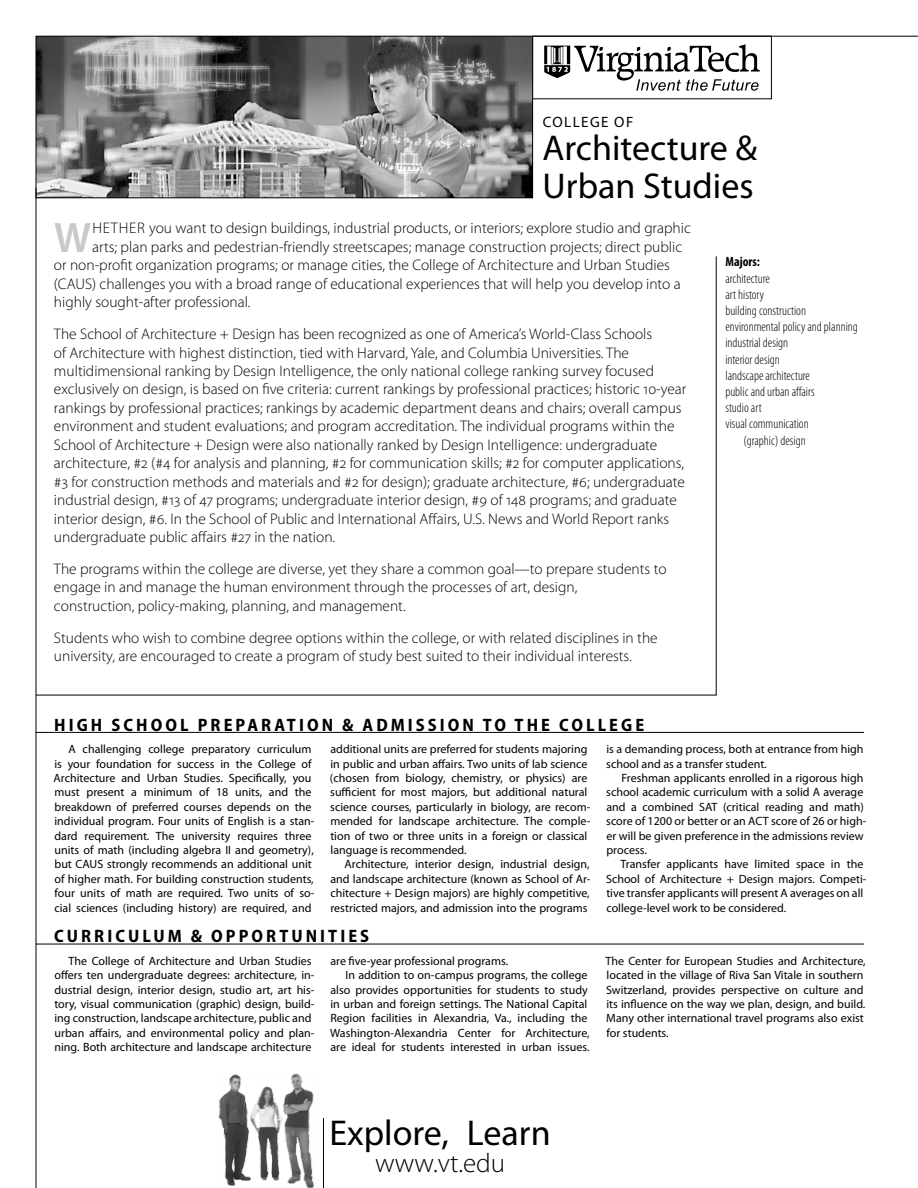
<style>
.page{position:relative;width:918px;height:1188px;background:#fff}
.page>*{position:absolute;margin:0;border:0;box-sizing:border-box;transform-origin:0 0}
.t1{font:600 42.75px "Myriad Pro";color:#c9c9ca}
.t2{font:36px/37.8px "Myriad Pro";color:#000}
.t3{font:300 27px "Myriad Pro";letter-spacing:.005em;color:#000}
.t4{font:700 semi-condensed 18px "Myriad Pro";letter-spacing:.17em;color:#000}
.t5{font:300 15.3px/18.5px "Myriad Pro";color:#000}
.t6{font:15px "Myriad Pro";letter-spacing:.095em;color:#000}
.t7{font:300 condensed 13.5px "Myriad Pro";color:#000}
.t8{font:700 condensed 13.5px "Myriad Pro";color:#000}
.t9{font:12px/14.4px "Myriad Pro";color:#000}
</style>
<div class="page">
<svg style="left:544px;top:44px;width:216px;height:47px"></svg>
<img style="left:38px;top:38px;width:493px;height:158px">
<div style="left:36px;top:36px;width:497px;height:162px;border:1px solid #000"></div>
<hr style="left:533px;top:36px;width:385px;height:1px;background:#000">
<hr style="left:36px;top:944px;width:828px;height:1px;background:#000">
<svg style="left:37px;top:256px;width:680px;height:439px"></svg>
<hr style="left:36px;top:188px;width:1px;height:1000px;background:#000">
<hr style="left:36px;top:732px;width:828px;height:1px;background:#000">
<img style="left:218px;top:1073px;width:96px;height:114px">
<hr style="left:323px;top:1118px;width:1px;height:70px;background:#000">
<p class="t6" style="left:543px;top:112px;width:92px">College of</p>
<h2 class="t2" style="left:543px;top:129px;width:216px">Architecture &amp;<br>Urban Studies</h2>
<h1 class="t1" style="left:54px;top:210px;width:39px">W</h1>
<p class="t5" style="left:92px;top:219px;width:600px">hether you want to design buildings, industrial products, or interiors; explore studio and graphic</p>
<p class="t5" style="left:92px;top:237px;width:592px">arts; plan parks and pedestrian-friendly streetscapes; manage construction projects; direct public</p>
<p class="t5" style="left:54px;top:256px;width:617px">or non-profit organization programs; or manage cities, the College of Architecture and Urban Studies</p>
<p class="t5" style="left:54px;top:274px;width:628px">(CAUS) challenges you with a broad range of educational experiences that will help you develop into a</p>
<p class="t5" style="left:54px;top:293px;width:198px">highly sought-after professional.</p>
<p class="t5" style="left:54px;top:325px;width:634px">The School of Architecture + Design has been recognized as one of America’s World-Class Schools<br>of Architecture with highest distinction, tied with Harvard, Yale, and Columbia Universities. The multidimensional ranking by Design Intelligence, the only national college ranking survey focused exclusively on design, is based on five criteria: current rankings by professional practices; historic 10-year rankings by professional practices; rankings by academic department deans and chairs; overall campus environment and student evaluations; and program accreditation. The individual programs within the School of Architecture + Design were also nationally ranked by Design Intelligence: undergraduate architecture, #2 (#4 for analysis and planning, #2 for communication skills; #2 for computer applications, #3 for construction methods and materials and #2 for design); graduate architecture, #6; undergraduate industrial design, #13 of 47 programs; undergraduate interior design, #9 of 148 programs; and graduate interior design, #6. In the School of Public and International Affairs, U.S. News and World Report ranks undergraduate public affairs #27 in the nation.</p>
<p class="t5" style="left:54px;top:560px;width:614px">The programs within the college are diverse, yet they share a common goal—to prepare students to engage in and manage the human environment through the processes of art, design,<br>construction, policy-making, planning, and management.</p>
<p class="t5" style="left:54px;top:628px;width:605px">Students who wish to combine degree options within the college, or with related disciplines in the university, are encouraged to create a program of study best suited to their individual interests.</p>
<p class="t8" style="left:725px;top:254px;width:36px">Majors:</p>
<p class="t7" style="left:725px;top:270px;width:46px">architecture</p>
<p class="t7" style="left:725px;top:286px;width:40px">art history</p>
<p class="t7" style="left:725px;top:303px;width:82px">building construction</p>
<p class="t7" style="left:725px;top:319px;width:134px">environmental policy and planning</p>
<p class="t7" style="left:725px;top:335px;width:64px">industrial design</p>
<p class="t7" style="left:725px;top:351px;width:56px">interior design</p>
<p class="t7" style="left:725px;top:367px;width:86px">landscape architecture</p>
<p class="t7" style="left:725px;top:384px;width:91px">public and urban affairs</p>
<p class="t7" style="left:725px;top:400px;width:38px">studio art</p>
<p class="t7" style="left:725px;top:416px;width:85px">visual communication</p>
<p class="t7" style="left:743px;top:432px;width:64px">(graphic) design</p>
<h3 class="t4" style="left:54px;top:715px;width:72px">HIGH SCHOO</h3>
<h3 class="t4" style="left:180px;top:715px;width:466px">L PREPARATIO N &amp; ADMISSIO N TO TH E CO LLEGE</h3>
<p class="t9" style="left:54px;top:742px;width:262px;text-indent:15px">A challenging college preparatory curriculum is your foundation for success in the College of Architecture and Urban Studies. Specifically, you must present a minimum of 18 units, and the breakdown of preferred courses depends on the individual program. Four units of English is a stan&shy;dard requirement. The university requires three units of math (including algebra II and geometry), but CAUS strongly recommends an additional unit of higher math. For building construction students, four units of math are required. Two units of so&shy;cial sciences (including history) are required, and</p>
<p class="t9" style="left:330px;top:742px;width:262px">additional units are preferred for students majoring in public and urban affairs. Two units of lab science (chosen from biology, chemistry, or physics) are sufficient for most majors, but additional natural science courses, particularly in biology, are recom&shy;mended for landscape architecture. The comple&shy;tion of two or three units in a foreign or classical language is recommended.</p>
<p class="t9" style="left:606px;top:742px;width:259px">is a demanding process, both at entrance from high school and as a transfer student.</p>
<p class="t9" style="left:606px;top:771px;width:262px;text-indent:15px">Freshman applicants enrolled in a rigorous high school academic curriculum with a solid A average and a combined SAT (critical reading and math) score of 1200 or better or an ACT score of 26 or high&shy;er will be given preference in the admissions review process.</p>
<p class="t9" style="left:606px;top:857px;width:262px;text-indent:15px">Transfer applicants have limited space in the School of Architecture + Design majors. Competi&shy;tive transfer applicants will present A averages on all college-level work to be considered.</p>
<p class="t9" style="left:330px;top:857px;width:262px;text-align:justify;text-indent:14px">Architecture, interior design, industrial design, and landscape architecture (known as School of Ar&shy;chitecture + Design majors) are highly competitive, restricted majors, and admission into the programs</p>
<h3 class="t4" style="left:54px;top:926px;width:317px">CURRICULUM &amp; OPPO RTUNITIES</h3>
<p class="t9" style="left:54px;top:953px;width:262px;text-indent:14px">The College of Architecture and Urban Studies offers ten undergraduate degrees: architecture, in&shy;dustrial design, interior design, studio art, art his&shy;tory, visual communication (graphic) design, build&shy;ing construction, landscape architecture, public and urban affairs, and environmental policy and plan&shy;ning. Both architecture and landscape architecture</p>
<p class="t9" style="left:330px;top:953px;width:179px">are five-year professional programs.</p>
<p class="t9" style="left:345px;top:968px;width:244px">In addition to on-campus programs, the college</p>
<p class="t9" style="left:330px;top:982px;width:259px">also provides opportunities for students to study</p>
<p class="t9" style="left:330px;top:997px;width:258px">in urban and foreign settings. The National Capital</p>
<p class="t9" style="left:330px;top:1011px;width:258px">Region facilities in Alexandria, Va., including the</p>
<p class="t9" style="left:330px;top:1025px;width:261px">Washington-Alexandria Center for Architecture,</p>
<p class="t9" style="left:330px;top:1040px;width:261px">are ideal for students interested in urban issues.</p>
<p class="t9" style="left:606px;top:953px;width:262px">The Center for European Studies and Architecture, located in the village of Riva San Vitale in southern Switzerland, provides perspective on culture and its influence on the way we plan, design, and build.<br>Many other international travel programs also exist for students.</p>
<h2 class="t2" style="left:329px;top:1114px;width:223px">Explore, Learn</h2>
<h3 class="t3" style="left:375px;top:1147px;width:132px">www.vt.edu</h3>
</div>
